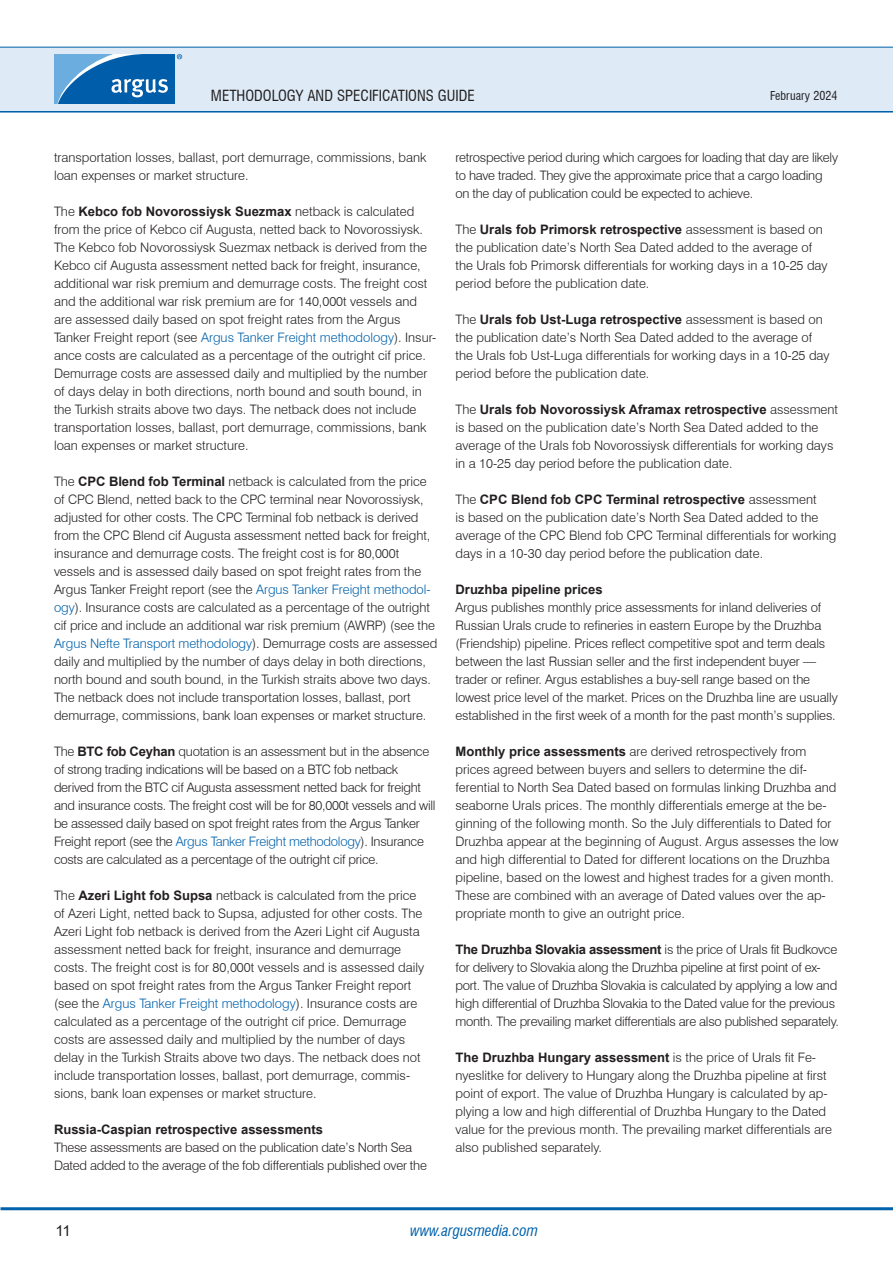
<style>
.page{position:relative;width:893px;height:1263px;background:#fff}
.page>*{position:absolute;margin:0;border:0;box-sizing:border-box;transform-origin:0 0}
.t1{font:condensed 15px "Swiss 721 BT";color:#231f20}
.t2{font:italic condensed 15px "Swiss 721 BT";color:#0161aa}
.t3{font:15px "Arial";color:#231f20}
.Body_Text{font:300 13.05px/18px "Swiss 721 BT";color:#231f20}
.Body_Text-2{font:300 13.05px/18px "Swiss 721 BT";letter-spacing:-.02em;color:#231f20}
.Body_Text-3{font:700 13.05px "Arial";color:#231f20}
.t4{font:condensed 12px "Swiss 721 BT";color:#231f20}
.s1{font-family:"Arial";font-weight:700}
.s2{color:#0161aa}
</style>
<div class="page">
<hr style="left:0;top:110px;width:893px;height:3px;background:#0161aa">
<div style="left:0;top:47px;width:893px;height:64px;background:#deebf7"></div>
<hr style="left:0;top:47px;width:893px;height:1px;background:#0161aa">
<hr style="left:1px;top:1207px;width:892px;height:3px;background:#0161aa">
<svg style="left:54px;top:54px;width:128px;height:50px;background:#3883c0"></svg>
<p class="t1" style="left:211px;top:86px;width:265px">METHODOLOGY AND SPECIFICATIONS GUIDE</p>
<p class="t4" style="left:770px;top:88px;width:69px">February 2024</p>
<p class="Body_Text" style="left:54px;top:148px;width:374px">transportation losses, ballast, port demurrage, commissions, bank loan expenses or market structure.</p>
<p class="Body_Text" style="left:54px;top:202px;width:384px">The <span class="s1">Kebco fob Novorossiysk Suezmax</span> netback is calculated from the price of Kebco cif Augusta, netted back to Novorossiysk.<br>The Kebco fob Novorossiysk Suezmax netback is derived from the Kebco cif Augusta assessment netted back for freight, insurance, additional war risk premium and demurrage costs. The freight cost and the additional war risk premium are for 140,000t vessels and are assessed daily based on spot freight rates from the Argus Tanker Freight report (see <span class="s2">Argus Tanker Freight methodology</span>). Insur&shy;ance costs are calculated as a percentage of the outright cif price.<br>Demurrage costs are assessed daily and multiplied by the number of days delay in both directions, north bound and south bound, in the Turkish straits above two days. The netback does not include transportation losses, ballast, port demurrage, commissions, bank loan expenses or market structure.</p>
<p class="Body_Text" style="left:54px;top:472px;width:385px">The <span class="s1">CPC Blend fob Terminal</span> netback is calculated from the price of CPC Blend, netted back to the CPC terminal near Novorossiysk, adjusted for other costs. The CPC Terminal fob netback is derived from the CPC Blend cif Augusta assessment netted back for freight, insurance and demurrage costs. The freight cost is for 80,000t vessels and is assessed daily based on spot freight rates from the Argus Tanker Freight report (see the <span class="s2">Argus Tanker Freight methodol&shy;ogy</span>). Insurance costs are calculated as a percentage of the outright cif price and include an additional war risk premium (AWRP) (see the <span class="s2">Argus Nefte Transport methodology</span>). Demurrage costs are assessed daily and multiplied by the number of days delay in both directions, north bound and south bound, in the Turkish straits above two days.<br>The netback does not include transportation losses, ballast, port demurrage, commissions, bank loan expenses or market structure.</p>
<p class="Body_Text-2" style="left:54px;top:742px;width:383px">The <span class="s1">BTC fob Ceyhan</span> quotation is an assessment but in the absence of strong trading indications will be based on a BTC fob netback derived from the BTC cif Augusta assessment netted back for freight and insurance costs. The freight cost will be for 80,000t vessels and will be assessed daily based on spot freight rates from the Argus Tanker Freight report (see the <span class="s2">Argus Tanker Freight methodology</span>). Insurance costs are calculated as a percentage of the outright cif price.</p>
<p class="Body_Text" style="left:54px;top:886px;width:372px">The <span class="s1">Azeri Light fob Supsa</span> netback is calculated from the price of Azeri Light, netted back to Supsa, adjusted for other costs. The Azeri Light fob netback is derived from the Azeri Light cif Augusta assessment netted back for freight, insurance and demurrage costs. The freight cost is for 80,000t vessels and is assessed daily based on spot freight rates from the Argus Tanker Freight report (see the <span class="s2">Argus Tanker Freight methodology</span>). Insurance costs are calculated as a percentage of the outright cif price. Demurrage costs are assessed daily and multiplied by the number of days delay in the Turkish Straits above two days. The netback does not include transportation losses, ballast, port demurrage, commis&shy;sions, bank loan expenses or market structure.</p>
<p class="Body_Text-3" style="left:54px;top:1120px;width:271px">Russia-Caspian retrospective assessments</p>
<p class="Body_Text-2" style="left:54px;top:1138px;width:374px">These assessments are based on the publication date’s North Sea<br>Dated added to the average of the fob differentials published over the</p>
<p class="Body_Text-2" style="left:455px;top:148px;width:384px">retrospective period during which cargoes for loading that day are likely to have traded. They give the approximate price that a cargo loading on the day of publication could be expected to achieve.</p>
<p class="Body_Text" style="left:455px;top:220px;width:374px">The <span class="s1">Urals fob Primorsk retrospective</span> assessment is based on the publication date’s North Sea Dated added to the average of the Urals fob Primorsk differentials for working days in a 10-25 day period before the publication date.</p>
<p class="Body_Text" style="left:455px;top:310px;width:376px">The <span class="s1">Urals fob Ust-Luga retrospective</span> assessment is based on the publication date’s North Sea Dated added to the average of the Urals fob Ust-Luga differentials for working days in a 10-25 day period before the publication date.</p>
<p class="Body_Text" style="left:455px;top:400px;width:384px">The <span class="s1">Urals fob Novorossiysk Aframax retrospective</span> assessment is based on the publication date’s North Sea Dated added to the average of the Urals fob Novorossiysk differentials for working days in a 10-25 day period before the publication date.</p>
<p class="Body_Text" style="left:455px;top:490px;width:382px">The <span class="s1">CPC Blend fob CPC Terminal retrospective</span> assessment<br>is based on the publication date’s North Sea Dated added to the average of the CPC Blend fob CPC Terminal differentials for working days in a 10-30 day period before the publication date.</p>
<p class="Body_Text-3" style="left:455px;top:580px;width:149px">Druzhba pipeline prices</p>
<p class="Body_Text" style="left:455px;top:598px;width:384px">Argus publishes monthly price assessments for inland deliveries of Russian Urals crude to refineries in eastern Europe by the Druzhba (Friendship) pipeline. Prices reflect competitive spot and term deals between the last Russian seller and the first independent buyer — trader or refiner. Argus establishes a buy-sell range based on the lowest price level of the market. Prices on the Druzhba line are usually established in the first week of a month for the past month’s supplies.</p>
<p class="Body_Text" style="left:455px;top:742px;width:384px"><span class="s1">Monthly price assessments</span> are derived retrospectively from prices agreed between buyers and sellers to determine the dif&shy;ferential to North Sea Dated based on formulas linking Druzhba and seaborne Urals prices. The monthly differentials emerge at the be&shy;ginning of the following month. So the July differentials to Dated for Druzhba appear at the beginning of August. Argus assesses the low and high differential to Dated for different locations on the Druzhba pipeline, based on the lowest and highest trades for a given month.<br>These are combined with an average of Dated values over the ap&shy;propriate month to give an outright price.</p>
<p class="Body_Text-2" style="left:455px;top:940px;width:385px"><span class="s1">The Druzhba Slovakia assessment</span> is the price of Urals fit Budkovce for delivery to Slovakia along the Druzhba pipeline at first point of ex&shy;port. The value of Druzhba Slovakia is calculated by applying a low and high differential of Druzhba Slovakia to the Dated value for the previous month. The prevailing market differentials are also published separately.</p>
<p class="Body_Text" style="left:455px;top:1048px;width:378px"><span class="s1">The Druzhba Hungary assessment</span> is the price of Urals fit Fe&shy;nyeslitke for delivery to Hungary along the Druzhba pipeline at first point of export. The value of Druzhba Hungary is calculated by ap&shy;plying a low and high differential of Druzhba Hungary to the Dated value for the previous month. The prevailing market differentials are also published separately.</p>
<p class="t3" style="left:55px;top:1220px;width:17px">11</p>
<p class="t2" style="left:410px;top:1221px;width:129px">www.argusmedia.com</p>
</div>
